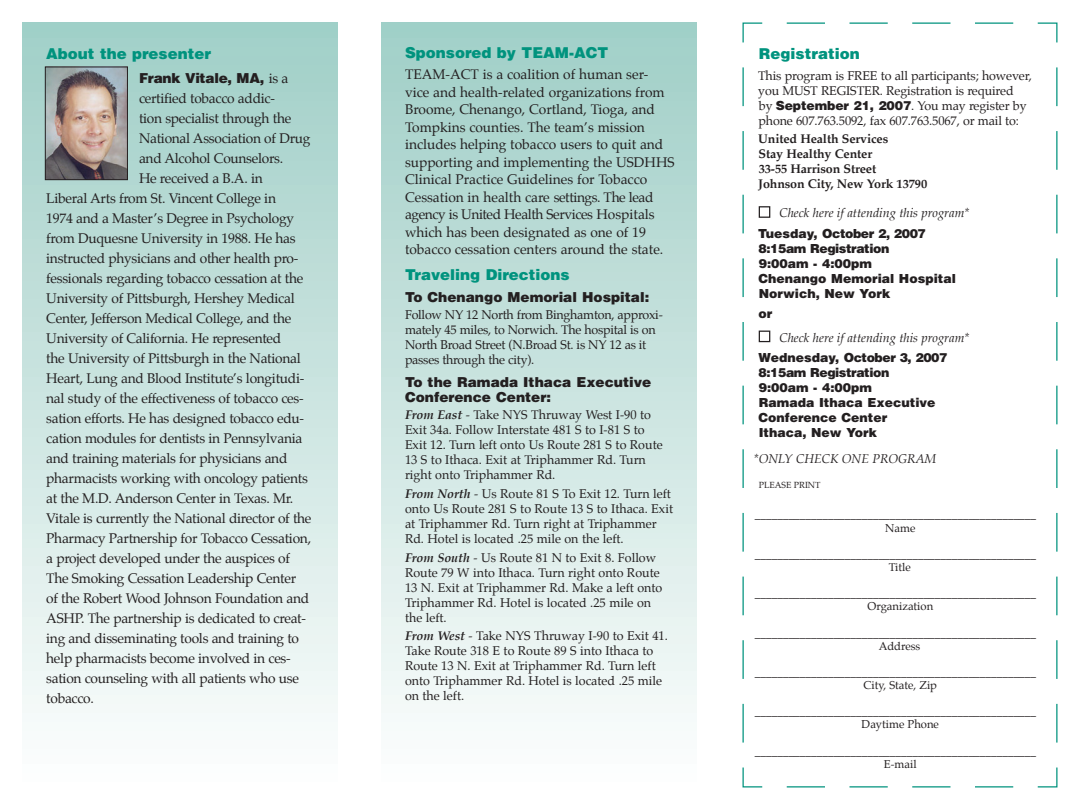
<style>
.page{position:relative;width:1080px;height:810px;background:#fff}
.page>*{position:absolute;margin:0;border:0;box-sizing:border-box;transform-origin:0 0}
.t1{font:900 15px "Helvetica";color:#00937e}
.t2{font:13.75px "Palatino";letter-spacing:-.02em;color:#231f20}
.t3{font:13.75px/17.5px "Palatino";color:#231f20}
.t4{font:900 13.75px/15px "Helvetica";color:#231f20}
.t5{font:900 13.75px "Helvetica";letter-spacing:-.02em;color:#231f20}
.t6{font:12.5px/15px "Palatino";color:#231f20}
.t7{font:900 12.5px/15px "Helvetica";color:#231f20}
.t8{font:12.5px/15px "Palatino";letter-spacing:-.02em;color:#231f20}
.t9{font:italic 12.5px "Palatino";color:#231f20}
.t10{font:700 12.5px/15px "Palatino";letter-spacing:-.01em;color:#231f20}
.t11{font:11.25px/13.1px "Palatino";color:#231f20}
.t12{font:8.75px "Palatino";color:#231f20}
.s1{font-family:"Palatino";font-weight:400}
.s2{font-weight:700;font-style:italic}
.s3{font-family:"Helvetica";font-weight:900}
</style>
<div class="page">
<div style="left:22px;top:22px;width:316px;height:766px;background:linear-gradient(to bottom,#9fcec6,#fdfefd)"></div>
<div style="left:381px;top:22px;width:315px;height:766px;background:linear-gradient(to bottom,#9fcec6,#fcfefd)"></div>
<svg style="left:742px;top:67px;width:2px;height:676px"></svg>
<svg style="left:787px;top:786px;width:227px;height:2px"></svg>
<svg style="left:1056px;top:67px;width:2px;height:676px"></svg>
<svg style="left:786px;top:22px;width:227px;height:2px"></svg>
<svg style="left:742px;top:767px;width:21px;height:21px"></svg>
<svg style="left:1037px;top:767px;width:21px;height:21px"></svg>
<svg style="left:1037px;top:22px;width:21px;height:21px"></svg>
<svg style="left:742px;top:22px;width:21px;height:21px"></svg>
<div style="left:757px;top:46px;width:287px;height:733px;background:#fff"></div>
<img style="left:47px;top:69px;width:79px;height:109px">
<div style="left:45px;top:67px;width:83px;height:113px;border:1px solid #231f20"></div>
<p class="t1" style="left:46px;top:48px;width:166px">About the presenter</p>
<p class="t5" style="left:139px;top:73px;width:151px">Frank Vitale, MA, <span class="s1">is a</span></p>
<p class="t2" style="left:139px;top:92px;width:137px">certified tobacco addic-</p>
<p class="t2" style="left:139px;top:112px;width:154px">tion specialist through the</p>
<p class="t2" style="left:139px;top:132px;width:173px">National Association of Drug</p>
<p class="t2" style="left:139px;top:152px;width:146px">and Alcohol Counselors.</p>
<p class="t2" style="left:139px;top:172px;width:125px">He received a B.A. in</p>
<p class="t2" style="left:46px;top:192px;width:231px">Liberal Arts from St. Vincent College in</p>
<p class="t2" style="left:46px;top:212px;width:249px">1974 and a Master’s Degree in Psychology</p>
<p class="t2" style="left:46px;top:232px;width:251px">from Duquesne University in 1988. He has</p>
<p class="t2" style="left:46px;top:252px;width:254px">instructed physicians and other health pro-</p>
<p class="t2" style="left:46px;top:272px;width:259px">fessionals regarding tobacco cessation at the</p>
<p class="t2" style="left:46px;top:292px;width:250px">University of Pittsburgh, Hershey Medical</p>
<p class="t2" style="left:46px;top:312px;width:247px">Center, Jefferson Medical College, and the</p>
<p class="t2" style="left:46px;top:332px;width:237px">University of California. He represented</p>
<p class="t2" style="left:46px;top:352px;width:256px">the University of Pittsburgh in the National</p>
<p class="t2" style="left:46px;top:372px;width:260px">Heart, Lung and Blood Institute’s longitudi-</p>
<p class="t2" style="left:46px;top:392px;width:259px">nal study of the effectiveness of tobacco ces-</p>
<p class="t2" style="left:46px;top:412px;width:259px">sation efforts. He has designed tobacco edu-</p>
<p class="t2" style="left:46px;top:432px;width:258px">cation modules for dentists in Pennsylvania</p>
<p class="t2" style="left:46px;top:452px;width:243px">and training materials for physicians and</p>
<p class="t2" style="left:46px;top:472px;width:263px">pharmacists working with oncology patients</p>
<p class="t2" style="left:46px;top:492px;width:249px">at the M.D. Anderson Center in Texas. Mr.</p>
<p class="t2" style="left:46px;top:512px;width:267px">Vitale is currently the National director of the</p>
<p class="t2" style="left:46px;top:532px;width:266px">Pharmacy Partnership for Tobacco Cessation,</p>
<p class="t2" style="left:46px;top:552px;width:245px">a project developed under the auspices of</p>
<p class="t2" style="left:46px;top:571px;width:251px">The Smoking Cessation Leadership Center</p>
<p class="t2" style="left:46px;top:591px;width:264px">of the Robert Wood Johnson Foundation and</p>
<p class="t2" style="left:46px;top:611px;width:261px">ASHP. The partnership is dedicated to creat-</p>
<p class="t2" style="left:46px;top:631px;width:254px">ing and disseminating tools and training to</p>
<p class="t2" style="left:46px;top:651px;width:246px">help pharmacists become involved in ces-</p>
<p class="t2" style="left:46px;top:671px;width:254px">sation counseling with all patients who use</p>
<p class="t2" style="left:46px;top:691px;width:49px">tobacco.</p>
<p class="t1" style="left:405px;top:47px;width:205px">Sponsored by TEAM-ACT</p>
<p class="t3" style="left:405px;top:67px;width:271px">TEAM-ACT is a coalition of human ser&shy;vice and health-related organizations from Broome, Chenango, Cortland, Tioga, and Tompkins counties. The team’s mission includes helping tobacco users to quit and supporting and implementing the USDHHS Clinical Practice Guidelines for Tobacco Cessation in health care settings. The lead agency is United Health Services Hospitals which has been designated as one of 19 tobacco cessation centers around the state.</p>
<p class="t1" style="left:405px;top:270px;width:166px">Traveling Directions</p>
<p class="t4" style="left:405px;top:290px;width:246px">To Chenango Memorial Hospital:</p>
<p class="t8" style="left:405px;top:308px;width:259px">Follow NY 12 North from Binghamton, approxi&shy;mately 45 miles, to Norwich. The hospital is on North Broad Street (N.Broad St. is NY 12 as it passes through the city).</p>
<p class="t4" style="left:405px;top:375px;width:248px">To the Ramada Ithaca Executive<br>Conference Center:</p>
<p class="t6" style="left:405px;top:408px;width:259px"><span class="s2">From East</span> - Take NYS Thruway West I-90 to Exit 34a. Follow Interstate 481 S to I-81 S to Exit 12. Turn left onto Us Route 281 S to Route 13 S to Ithaca. Exit at Triphammer Rd. Turn right onto Triphammer Rd.</p>
<p class="t6" style="left:405px;top:487px;width:270px"><span class="s2">From North</span> - Us Route 81 S To Exit 12. Turn left onto Us Route 281 S to Route 13 S to Ithaca. Exit at Triphammer Rd. Turn right at Triphammer Rd. Hotel is located .25 mile on the left.</p>
<p class="t6" style="left:405px;top:551px;width:259px"><span class="s2">From South</span> - Us Route 81 N to Exit 8. Follow Route 79 W into Ithaca. Turn right onto Route 13 N. Exit at Triphammer Rd. Make a left onto Triphammer Rd. Hotel is located .25 mile on the left.</p>
<p class="t6" style="left:405px;top:629px;width:264px"><span class="s2">From West</span> - Take NYS Thruway I-90 to Exit 41.<br>Take Route 318 E to Route 89 S into Ithaca to Route 13 N. Exit at Triphammer Rd. Turn left onto Triphammer Rd. Hotel is located .25 mile on the left.</p>
<p class="t1" style="left:759px;top:48px;width:102px">Registration</p>
<p class="t6" style="left:758px;top:69px;width:275px">This program is FREE to all participants; however, you MUST REGISTER. Registration is required<br>by <span class="s3">September 21, 2007</span>. You may register by phone 607.763.5092, fax 607.763.5067, or mail to:</p>
<p class="t10" style="left:758px;top:133px;width:171px">United Health Services<br>Stay Healthy Center<br>33-55 Harrison Street<br>Johnson City, New York 13790</p>
<p class="t9" style="left:759px;top:207px;width:212px">■ Check here if attending this program*</p>
<p class="t7" style="left:758px;top:227px;width:199px">Tuesday, October 2, 2007<br>8:15am Registration<br>9:00am - 4:00pm<br>Chenango Memorial Hospital<br>Norwich, New York</p>
<p class="t7" style="left:759px;top:308px;width:15px">or</p>
<p class="t9" style="left:759px;top:331px;width:212px">■ Check here if attending this program*</p>
<p class="t7" style="left:759px;top:351px;width:190px">Wednesday, October 3, 2007<br>8:15am Registration<br>9:00am - 4:00pm<br>Ramada Ithaca Executive<br>Conference Center<br>Ithaca, New York</p>
<p class="t9" style="left:754px;top:453px;width:184px">*ONLY CHECK ONE PROGRAM</p>
<p class="t12" style="left:759px;top:481px;width:63px">PLEASE PRINT</p>
<p class="t11" style="left:885px;top:509px;width:153px;text-indent:-130px">__________________________________________________<br>Name</p>
<p class="t11" style="left:889px;top:548px;width:149px;text-indent:-134px">__________________________________________________<br>Title</p>
<p class="t11" style="left:868px;top:588px;width:170px;text-indent:-113px">__________________________________________________<br>Organization</p>
<p class="t11" style="left:879px;top:627px;width:159px;text-indent:-124px">__________________________________________________<br>Address</p>
<p class="t11" style="left:864px;top:666px;width:174px;text-indent:-109px">__________________________________________________<br>City, State, Zip</p>
<p class="t11" style="left:862px;top:706px;width:176px;text-indent:-107px">__________________________________________________<br>Daytime Phone</p>
<p class="t11" style="left:884px;top:745px;width:154px;text-indent:-129px">__________________________________________________<br>E-mail</p>
</div>
